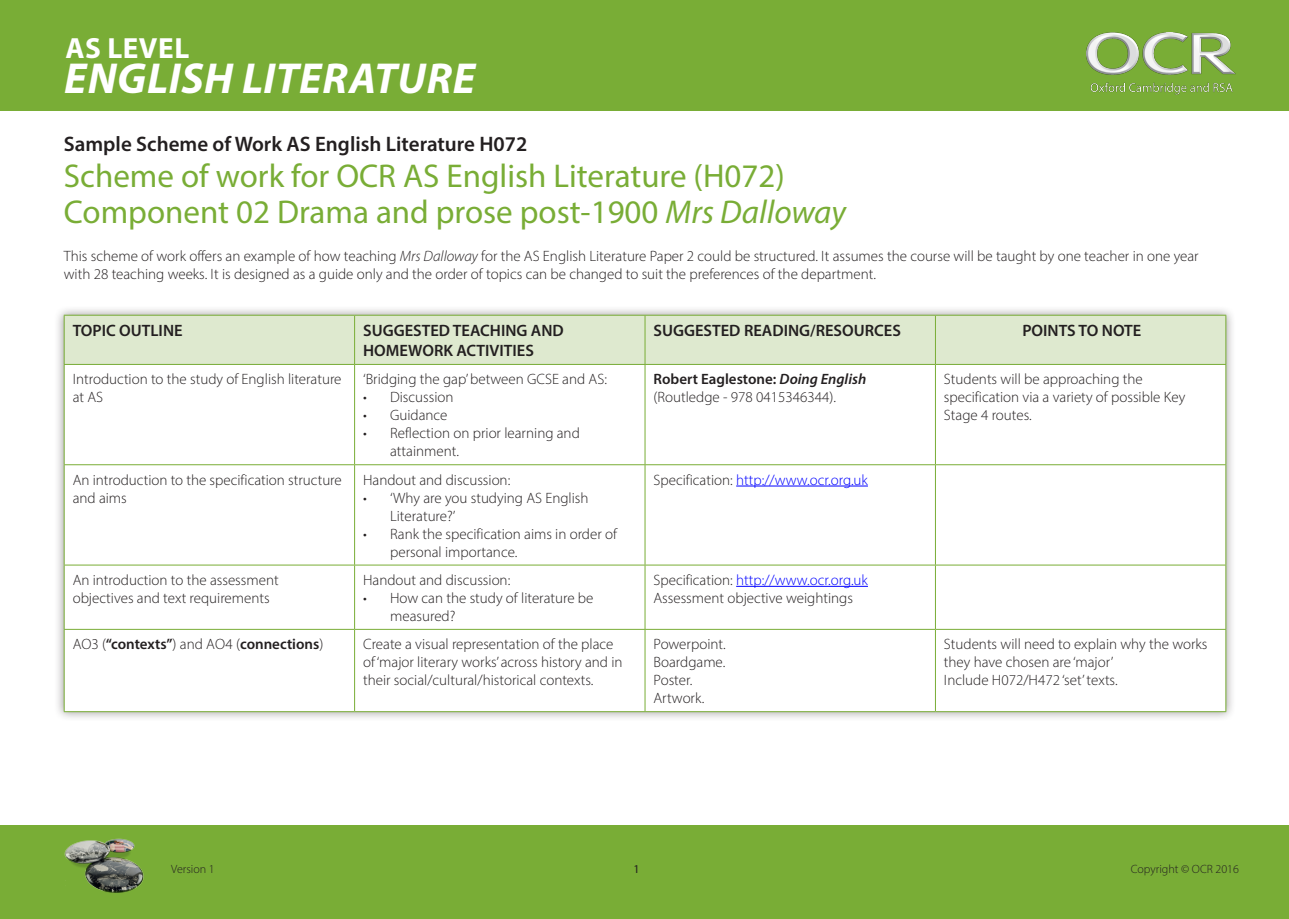
<style>
.page{position:relative;width:1289px;height:919px;background:#fff}
.page>*{position:absolute;margin:0;border:0;box-sizing:border-box;transform-origin:0 0}
.t1{font:italic 700 43.5px "Myriad Pro";letter-spacing:.015em;color:#fff}
.t2{font:33px "Myriad Pro";color:#79ad36}
.t3{font:700 29.25px "Myriad Pro";letter-spacing:.02em;color:#fff}
.t4{font:600 21px "Myriad Pro";color:#231f20}
.t5{font:600 16.5px/19.8px "Myriad Pro";color:#231f20}
.Body_10pt{font:300 15px/18px "Myriad Pro";color:#231f20}
.Table_body_light{font:300 15px/18px "Myriad Pro";color:#231f20}
.Body_10pt-2{font:300 15px "Myriad Pro";color:#00f}
.Body_10pt-3{font:600 15px "Myriad Pro";color:#231f20}
.Table_body_light-2{font:600 15px "Myriad Pro";color:#231f20}
.t6{font:300 12px "Myriad Pro";color:#231f20}
.t7{font:12px "Myriad Pro";color:#231f20}
.s1{font-style:italic}
.s2{color:#231f20}
.s3{font-weight:300}
</style>
<div class="page">
<div style="left:0;top:0;width:1288px;height:111px;background:#79ad36"></div>
<div style="left:0;top:825px;width:1288px;height:93px;background:#79ad36"></div>
<img style="left:64px;top:838px;width:80px;height:54px">
<div style="left:54px;top:305px;width:1182px;height:416px;background:#231f20;opacity:.45"></div>
<div style="left:65px;top:316px;width:1160px;height:48px;background:#dee9cf"></div>
<svg style="left:65px;top:365px;width:1160px;height:346px"></svg>
<hr style="left:64px;top:315px;width:1px;height:49px;background:#79ad36">
<hr style="left:64px;top:315px;width:290px;height:1px;background:#79ad36">
<hr style="left:354px;top:315px;width:291px;height:1px;background:#79ad36">
<hr style="left:645px;top:315px;width:290px;height:1px;background:#79ad36">
<hr style="left:935px;top:315px;width:291px;height:1px;background:#79ad36">
<hr style="left:354px;top:315px;width:1px;height:49px;background:#79ad36">
<hr style="left:644px;top:315px;width:1px;height:49px;background:#79ad36">
<hr style="left:935px;top:315px;width:1px;height:49px;background:#79ad36">
<hr style="left:1225px;top:315px;width:1px;height:49px;background:#79ad36">
<hr style="left:64px;top:364px;width:290px;height:1px;background:#79ad36">
<hr style="left:354px;top:364px;width:291px;height:1px;background:#79ad36">
<hr style="left:645px;top:364px;width:290px;height:1px;background:#79ad36">
<hr style="left:935px;top:364px;width:291px;height:1px;background:#79ad36">
<hr style="left:64px;top:629px;width:1px;height:82px;background:#79ad36">
<hr style="left:64px;top:464px;width:290px;height:1px;background:#79ad36">
<hr style="left:354px;top:465px;width:1px;height:99px;background:#79ad36">
<hr style="left:354px;top:629px;width:1px;height:82px;background:#79ad36">
<hr style="left:644px;top:465px;width:1px;height:99px;background:#79ad36">
<hr style="left:644px;top:565px;width:1px;height:64px;background:#79ad36">
<hr style="left:644px;top:629px;width:1px;height:82px;background:#79ad36">
<hr style="left:645px;top:464px;width:290px;height:1px;background:#79ad36">
<hr style="left:935px;top:629px;width:1px;height:82px;background:#79ad36">
<hr style="left:1225px;top:629px;width:1px;height:82px;background:#79ad36">
<hr style="left:64px;top:711px;width:290px;height:1px;background:#79ad36">
<hr style="left:354px;top:564px;width:291px;height:1px;background:#79ad36">
<hr style="left:354px;top:629px;width:291px;height:1px;background:#79ad36">
<hr style="left:354px;top:711px;width:291px;height:1px;background:#79ad36">
<hr style="left:645px;top:564px;width:290px;height:1px;background:#79ad36">
<hr style="left:645px;top:629px;width:290px;height:1px;background:#79ad36">
<hr style="left:645px;top:711px;width:290px;height:1px;background:#79ad36">
<hr style="left:935px;top:629px;width:291px;height:1px;background:#79ad36">
<hr style="left:935px;top:711px;width:291px;height:1px;background:#79ad36">
<hr style="left:64px;top:365px;width:1px;height:99px;background:#79ad36">
<hr style="left:64px;top:465px;width:1px;height:99px;background:#79ad36">
<hr style="left:354px;top:365px;width:1px;height:99px;background:#79ad36">
<hr style="left:644px;top:365px;width:1px;height:99px;background:#79ad36">
<hr style="left:354px;top:464px;width:291px;height:1px;background:#79ad36">
<hr style="left:935px;top:365px;width:1px;height:99px;background:#79ad36">
<hr style="left:1225px;top:365px;width:1px;height:99px;background:#79ad36">
<hr style="left:935px;top:464px;width:291px;height:1px;background:#79ad36">
<hr style="left:935px;top:465px;width:1px;height:99px;background:#79ad36">
<hr style="left:1225px;top:465px;width:1px;height:99px;background:#79ad36">
<hr style="left:935px;top:564px;width:291px;height:1px;background:#79ad36">
<hr style="left:935px;top:565px;width:1px;height:64px;background:#79ad36">
<hr style="left:1225px;top:565px;width:1px;height:64px;background:#79ad36">
<hr style="left:64px;top:564px;width:290px;height:1px;background:#79ad36">
<hr style="left:64px;top:565px;width:1px;height:64px;background:#79ad36">
<hr style="left:354px;top:565px;width:1px;height:64px;background:#79ad36">
<hr style="left:64px;top:629px;width:290px;height:1px;background:#79ad36">
<hr style="left:736px;top:485px;width:132px;height:1px;background:#00f">
<hr style="left:736px;top:586px;width:132px;height:1px;background:#00f">
<img style="left:1086px;top:33px;width:150px;height:62px">
<h3 class="t3" style="left:65px;top:29px;width:125px">AS LEVEL</h3>
<h1 class="t1" style="left:64px;top:50px;width:412px">ENGLISH LITERATURE</h1>
<p class="t4" style="left:64px;top:130px;width:465px">Sample Scheme of Work AS English Literature H072</p>
<p class="t2" style="left:64px;top:155px;width:722px">Scheme of work for OCR AS English Literature (H072)</p>
<p class="t2" style="left:64px;top:191px;width:783px">Component 02 Drama and prose post-1900 <span class="s1">Mrs Dalloway</span></p>
<p class="Body_10pt" style="left:64px;top:247px;width:1136px">This scheme of work offers an example of how teaching <span class="s1">Mrs Dalloway</span> for the AS English Literature Paper 2 could be structured. It assumes the course will be taught by one teacher in one year with 28 teaching weeks. It is designed as a guide only and the order of topics can be changed to suit the preferences of the department.</p>
<p class="t5" style="left:73px;top:320px;width:111px">TOPIC OUTLINE</p>
<p class="t5" style="left:363px;top:320px;width:202px">SUGGESTED TEACHING AND<br>HOMEWORK ACTIVITIES</p>
<p class="t5" style="left:653px;top:320px;width:249px">SUGGESTED READING/RESOURCES</p>
<p class="t5" style="left:1022px;top:320px;width:120px">POINTS TO NOTE</p>
<p class="Table_body_light" style="left:73px;top:370px;width:270px">Introduction to the study of English literature at AS</p>
<p class="Body_10pt" style="left:363px;top:370px;width:245px">‘Bridging the gap’ between GCSE and AS:</p>
<p class="Table_body_light-2" style="left:653px;top:369px;width:214px">Robert Eaglestone: <span class="s1">Doing English</span></p>
<p class="Table_body_light" style="left:653px;top:388px;width:184px">(Routledge - 978 0415346344).</p>
<p class="Table_body_light" style="left:943px;top:370px;width:243px">Students will be approaching the specification via a variety of possible Key<br>Stage 4 routes.</p>
<p class="Body_10pt" style="left:363px;top:388px;width:92px">• Discussion</p>
<p class="Body_10pt" style="left:363px;top:406px;width:86px">• Guidance</p>
<p class="Body_10pt" style="left:390px;top:424px;width:191px;text-indent:-27px">• Reflection on prior learning and attainment.</p>
<p class="Body_10pt" style="left:73px;top:470px;width:271px">An introduction to the specification structure and aims</p>
<p class="Body_10pt" style="left:363px;top:470px;width:149px">Handout and discussion:</p>
<p class="Body_10pt" style="left:390px;top:488px;width:200px;text-indent:-27px">• ‘Why are you studying AS English<br>Literature?’</p>
<p class="Body_10pt" style="left:390px;top:524px;width:228px;text-indent:-27px">• Rank the specification aims in order of personal importance.</p>
<p class="Table_body_light" style="left:73px;top:570px;width:207px">An introduction to the assessment objectives and text requirements</p>
<p class="Body_10pt" style="left:363px;top:570px;width:149px">Handout and discussion:</p>
<p class="Body_10pt" style="left:390px;top:588px;width:205px;text-indent:-27px">• How can the study of literature be measured?</p>
<p class="Body_10pt-2" style="left:653px;top:470px;width:216px"><span class="s2">Specification:</span> http://www.ocr.org.uk</p>
<p class="Body_10pt-2" style="left:653px;top:570px;width:216px"><span class="s2">Specification:</span> http://www.ocr.org.uk</p>
<p class="Body_10pt" style="left:653px;top:588px;width:201px">Assessment objective weightings</p>
<p class="Body_10pt-3" style="left:73px;top:634px;width:252px"><span class="s3">AO3 (</span>“contexts”<span class="s3">) and AO4 (</span>connections<span class="s3">)</span></p>
<p class="Body_10pt" style="left:363px;top:635px;width:261px">Create a visual representation of the place of ‘major literary works’ across history and in their social/cultural/historical contexts.</p>
<p class="Body_10pt" style="left:653px;top:635px;width:74px">Powerpoint.</p>
<p class="Body_10pt" style="left:653px;top:653px;width:73px">Boardgame.</p>
<p class="Body_10pt" style="left:653px;top:671px;width:40px">Poster.</p>
<p class="Body_10pt" style="left:653px;top:689px;width:52px">Artwork.</p>
<p class="Body_10pt" style="left:943px;top:635px;width:265px">Students will need to explain why the works they have chosen are ‘major’</p>
<p class="Body_10pt" style="left:943px;top:671px;width:175px">Include H072/H472 ‘set’ texts.</p>
<p class="t6" style="left:171px;top:861px;width:45px">Version 1</p>
<p class="t7" style="left:633px;top:861px;width:8px">1</p>
<p class="t6" style="left:1130px;top:861px;width:110px">Copyright © OCR 2016</p>
</div>
